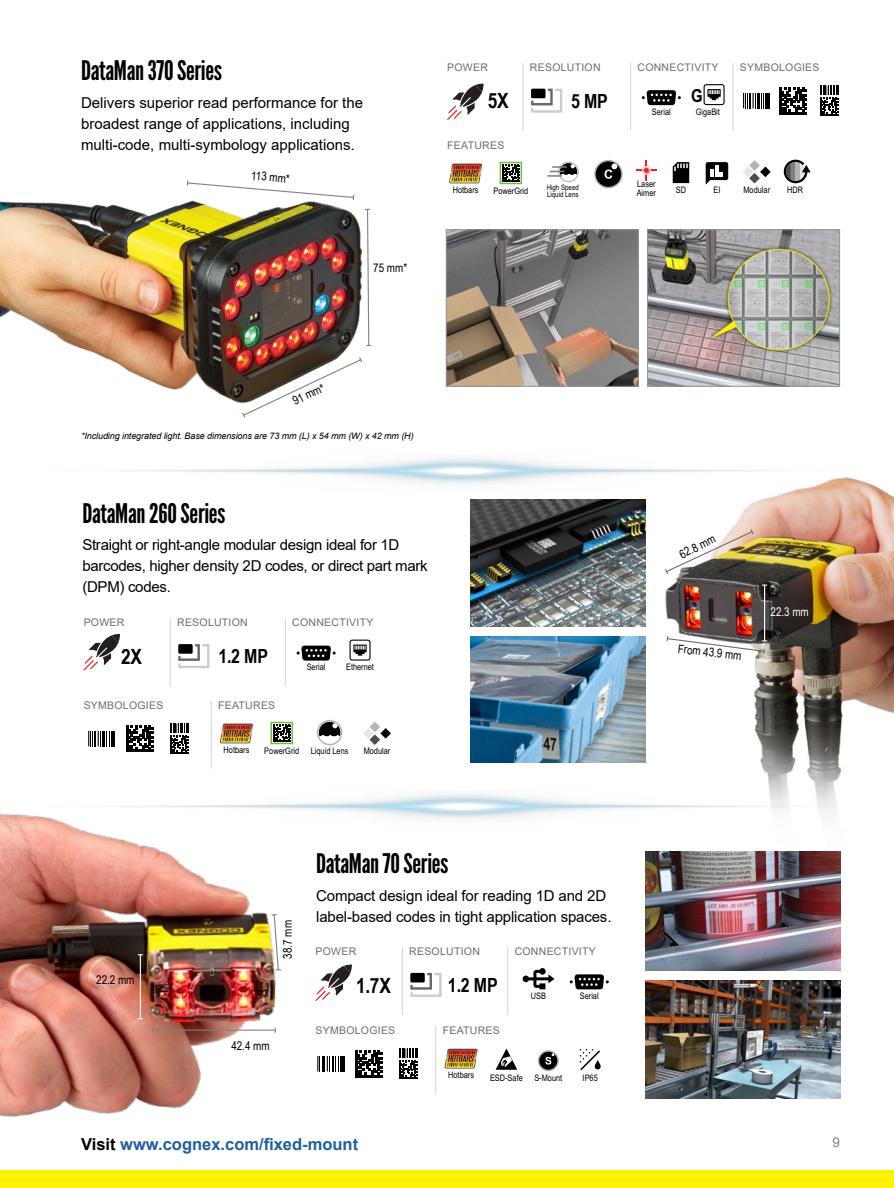
<style>
.page{position:relative;width:894px;height:1188px;background:#fff}
.page>*{position:absolute;margin:0;border:0;box-sizing:border-box;transform-origin:0 0}
.t1{font:27px "League Gothic";letter-spacing:-.01em;color:#000}
.t2{font:700 21px "Arial Narrow";color:#000}
.t3{font:700 19.5px "Arial Narrow";color:#000}
.t4{font:700 18px "Arial Narrow";color:#000}
.t5{font:700 16.5px "Arial";color:#215e9e}
.t6{font:15px/21px "Arial";letter-spacing:-.01em;color:#000}
.t7{font:13.5px "Arial";color:#808285}
.t8{font:12px "Arial Narrow";color:#000}
.t9{font:12px "Arial Narrow";color:#fff}
.t10{font:10.5px "Arial";letter-spacing:.025em;color:#6d6e71}
.t11{font:9px/9px "Arial Narrow";color:#000}
.t12{font:italic 9px "Arial";letter-spacing:-.01em;color:#000}
.t13{font:7.5px/7.5px "Arial Narrow";color:#000}
.s1{color:#000}
</style>
<div class="page">
<div style="left:0;top:1171px;width:893px;height:17px;background:#fff200"></div>
<img style="left:649px;top:231px;width:188px;height:154px">
<div style="left:647px;top:229px;width:192px;height:158px;border:1px solid #939598"></div>
<img style="left:448px;top:231px;width:188px;height:154px">
<div style="left:446px;top:229px;width:192px;height:158px;border:1px solid #939598"></div>
<img style="left:119px;top:458px;width:524px;height:42px">
<img style="left:0;top:836px;width:276px;height:281px">
<svg style="left:271px;top:914px;width:10px;height:57px"></svg>
<hr style="left:140px;top:955px;width:1px;height:64px;background:#fff">
<hr style="left:152px;top:1030px;width:123px;height:1px;background:#808285">
<hr style="left:402px;top:961px;width:1px;height:54px;background:#d1d3d4">
<svg style="left:402px;top:947px;width:1px;height:14px"></svg>
<svg style="left:507px;top:947px;width:1px;height:14px"></svg>
<hr style="left:507px;top:961px;width:1px;height:54px;background:#d1d3d4">
<svg style="left:315px;top:964px;width:37px;height:37px"></svg>
<svg style="left:410px;top:972px;width:32px;height:25px"></svg>
<svg style="left:522px;top:968px;width:32px;height:21px"></svg>
<svg style="left:569px;top:974px;width:39px;height:15px"></svg>
<svg style="left:435px;top:1026px;width:1px;height:14px"></svg>
<hr style="left:435px;top:1040px;width:1px;height:54px;background:#d1d3d4">
<svg style="left:317px;top:1048px;width:101px;height:31px"></svg>
<svg style="left:444px;top:1048px;width:157px;height:24px"></svg>
<svg style="left:594px;top:1060px;width:6px;height:9px"></svg>
<img style="left:645px;top:906px;width:194px;height:64px">
<img style="left:645px;top:980px;width:194px;height:119px">
<img style="left:0;top:195px;width:362px;height:208px">
<svg style="left:241px;top:356px;width:122px;height:62px"></svg>
<svg style="left:186px;top:180px;width:168px;height:20px"></svg>
<svg style="left:365px;top:208px;width:6px;height:138px"></svg>
<hr style="left:522px;top:77px;width:1px;height:54px;background:#d1d3d4">
<svg style="left:522px;top:63px;width:1px;height:14px"></svg>
<svg style="left:630px;top:63px;width:1px;height:14px"></svg>
<hr style="left:630px;top:77px;width:1px;height:54px;background:#d1d3d4">
<svg style="left:732px;top:63px;width:1px;height:14px"></svg>
<hr style="left:732px;top:77px;width:1px;height:54px;background:#d1d3d4">
<svg style="left:447px;top:83px;width:36px;height:37px"></svg>
<svg style="left:531px;top:88px;width:32px;height:25px"></svg>
<svg style="left:641px;top:90px;width:39px;height:15px"></svg>
<svg style="left:703px;top:84px;width:22px;height:22px"></svg>
<svg style="left:743px;top:87px;width:64px;height:28px"></svg>
<svg style="left:820px;top:85px;width:19px;height:31px"></svg>
<svg style="left:449px;top:159px;width:362px;height:30px"></svg>
<hr style="left:170px;top:632px;width:1px;height:54px;background:#d1d3d4">
<svg style="left:170px;top:618px;width:1px;height:14px"></svg>
<svg style="left:285px;top:618px;width:1px;height:14px"></svg>
<hr style="left:285px;top:632px;width:1px;height:54px;background:#d1d3d4">
<svg style="left:83px;top:634px;width:37px;height:36px"></svg>
<svg style="left:178px;top:644px;width:32px;height:24px"></svg>
<svg style="left:296px;top:646px;width:39px;height:15px"></svg>
<svg style="left:349px;top:639px;width:22px;height:22px"></svg>
<img style="left:470px;top:500px;width:173px;height:126px">
<img style="left:470px;top:636px;width:173px;height:127px">
<svg style="left:211px;top:701px;width:1px;height:14px"></svg>
<hr style="left:211px;top:715px;width:1px;height:54px;background:#d1d3d4">
<svg style="left:88px;top:723px;width:101px;height:31px"></svg>
<svg style="left:220px;top:719px;width:171px;height:27px"></svg>
<img style="left:643px;top:469px;width:250px;height:437px">
<svg style="left:663px;top:528px;width:91px;height:47px"></svg>
<hr style="left:763px;top:585px;width:1px;height:56px;background:#fff">
<svg style="left:665px;top:635px;width:101px;height:20px"></svg>
<img style="left:0;top:778px;width:893px;height:58px">
<h1 class="t1" style="left:81px;top:54px;width:142px">DataMan 370 Series</h1>
<p class="t6" style="left:81px;top:92px;width:283px">Delivers superior read performance for the broadest range of applications, including multi-code, multi-symbology applications.</p>
<p class="t8" style="left:252px;top:167px;width:40px;rotate:5deg">113 mm*</p>
<p class="t8" style="left:373px;top:259px;width:35px">75 mm*</p>
<p class="t10" style="left:447px;top:60px;width:42px">POWER</p>
<p class="t10" style="left:529px;top:60px;width:72px">RESOLUTION</p>
<p class="t10" style="left:637px;top:60px;width:83px">CONNECTIVITY</p>
<p class="t10" style="left:739px;top:60px;width:81px">SYMBOLOGIES</p>
<h2 class="t2" style="left:487px;top:85px;width:22px">5X</h2>
<h3 class="t3" style="left:571px;top:86px;width:38px">5 MP</h3>
<p class="t11" style="left:651px;top:107px;width:20px">Serial</p>
<p class="t11" style="left:695px;top:107px;width:26px">GigaBit</p>
<p class="t4" style="left:690px;top:82px;width:13px">G</p>
<p class="t10" style="left:447px;top:138px;width:59px">FEATURES</p>
<p class="t11" style="left:452px;top:185px;width:27px">Hotbars</p>
<p class="t11" style="left:493px;top:186px;width:36px">PowerGrid</p>
<p class="t13" style="left:546px;top:183px;width:34px">High Speed<br>Liquid Lens</p>
<p class="t11" style="left:636px;top:179px;width:21px">Laser<br>Aimer</p>
<p class="t11" style="left:675px;top:185px;width:12px">SD</p>
<p class="t11" style="left:713px;top:185px;width:8px">EI</p>
<p class="t11" style="left:743px;top:185px;width:28px">Modular</p>
<p class="t11" style="left:787px;top:185px;width:17px">HDR</p>
<p class="t8" style="left:289px;top:393px;width:35px;rotate:-25deg">91 mm*</p>
<p class="t12" style="left:81px;top:430px;width:334px">*Including integrated light. Base dimensions are 73 mm (L) x 54 mm (W) x 42 mm (H)</p>
<h1 class="t1" style="left:82px;top:497px;width:145px">DataMan 260 Series</h1>
<p class="t6" style="left:82px;top:534px;width:347px">Straight or right-angle modular design ideal for 1D barcodes, higher density 2D codes, or direct part mark (DPM) codes.</p>
<p class="t10" style="left:84px;top:615px;width:42px">POWER</p>
<p class="t10" style="left:177px;top:615px;width:72px">RESOLUTION</p>
<p class="t10" style="left:292px;top:615px;width:83px">CONNECTIVITY</p>
<h2 class="t2" style="left:121px;top:640px;width:22px">2X</h2>
<h3 class="t3" style="left:218px;top:642px;width:51px">1.2 MP</h3>
<p class="t11" style="left:306px;top:662px;width:20px">Serial</p>
<p class="t11" style="left:346px;top:662px;width:29px">Ethernet</p>
<p class="t10" style="left:84px;top:698px;width:81px">SYMBOLOGIES</p>
<p class="t10" style="left:218px;top:698px;width:59px">FEATURES</p>
<p class="t11" style="left:223px;top:745px;width:27px">Hotbars</p>
<p class="t11" style="left:264px;top:746px;width:36px">PowerGrid</p>
<p class="t11" style="left:310px;top:746px;width:39px">Liquid Lens</p>
<p class="t11" style="left:363px;top:746px;width:28px">Modular</p>
<p class="t8" style="left:676px;top:547px;width:40px;rotate:-26deg">62.8 mm</p>
<p class="t8" style="left:678px;top:640px;width:65px;rotate:7deg">From 43.9 mm</p>
<p class="t9" style="left:770px;top:603px;width:40px">22.3 mm</p>
<p class="t8" style="left:96px;top:971px;width:40px">22.2 mm</p>
<p class="t8" style="left:279px;top:958px;width:40px;rotate:-90deg">38.7 mm</p>
<p class="t8" style="left:231px;top:1037px;width:40px">42.4 mm</p>
<h1 class="t1" style="left:316px;top:847px;width:134px">DataMan 70 Series</h1>
<p class="t6" style="left:316px;top:885px;width:297px">Compact design ideal for reading 1D and 2D label-based codes in tight application spaces.</p>
<p class="t10" style="left:315px;top:944px;width:42px">POWER</p>
<p class="t10" style="left:409px;top:944px;width:72px">RESOLUTION</p>
<p class="t10" style="left:514px;top:944px;width:83px">CONNECTIVITY</p>
<h2 class="t2" style="left:356px;top:969px;width:36px">1.7X</h2>
<h3 class="t3" style="left:448px;top:970px;width:51px">1.2 MP</h3>
<p class="t11" style="left:530px;top:991px;width:17px">USB</p>
<p class="t11" style="left:579px;top:991px;width:20px">Serial</p>
<p class="t10" style="left:315px;top:1023px;width:81px">SYMBOLOGIES</p>
<p class="t10" style="left:442px;top:1023px;width:59px">FEATURES</p>
<p class="t11" style="left:448px;top:1070px;width:27px">Hotbars</p>
<p class="t11" style="left:490px;top:1073px;width:34px">ESD-Safe</p>
<p class="t11" style="left:534px;top:1073px;width:29px">S-Mount</p>
<p class="t11" style="left:582px;top:1073px;width:17px">IP65</p>
<p class="t5" style="left:81px;top:1132px;width:278px"><span class="s1">Visit</span> www.cognex.com/fixed-mount</p>
<p class="t7" style="left:832px;top:1133px;width:9px">9</p>
</div>
